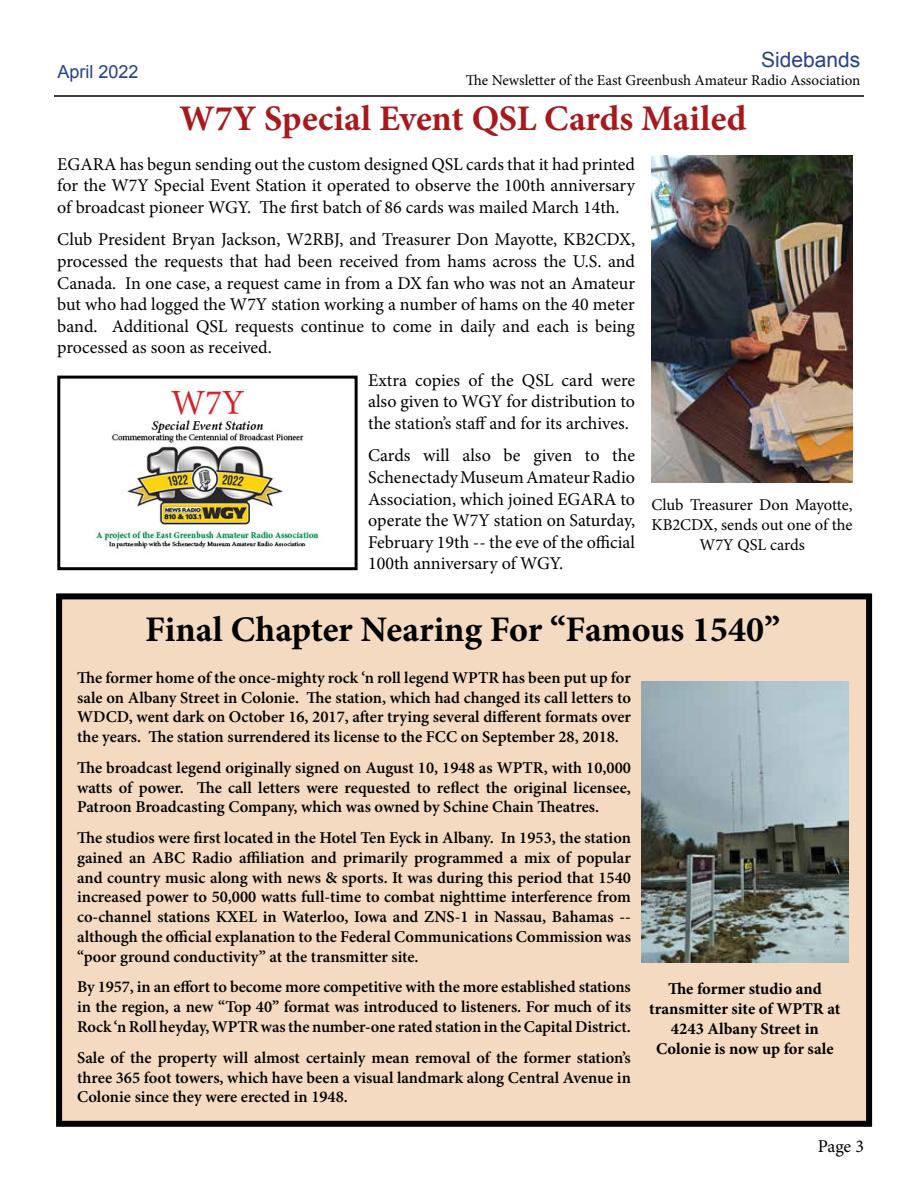
<style>
.page{position:relative;width:918px;height:1188px;background:#fff}
.page>*{position:absolute;margin:0;border:0;box-sizing:border-box;transform-origin:0 0}
.t1{font:700 36px "Minion Pro";letter-spacing:-.005em;color:#000}
.t2{font:700 36px "Minion Pro";color:#a7191d}
.t3{font:21px "Arial";color:#25408f}
.t4{font:18px/21.6px "Minion Pro";letter-spacing:-.005em;color:#000;text-align:justify}
.t5{font:18px "Arial";color:#25408f}
.t6{font:600 16.5px/19.8px "Minion Pro";color:#000;text-align:justify}
.t7{font:700 16.5px/19.8px "Minion Pro";letter-spacing:-.005em;color:#000;text-align:center}
.t8{font:16.5px/19.8px "Minion Pro";letter-spacing:-.005em;color:#000;text-align:center}
.t9{font:15px "Minion Pro";letter-spacing:-.005em;color:#000}
</style>
<div class="page">
<hr style="left:54px;top:95px;width:810px;height:2px;background:#000">
<img style="left:652px;top:155px;width:201px;height:328px">
<img style="left:93px;top:389px;width:226px;height:160px">
<div style="left:57px;top:376px;width:301px;height:194px;border:3px solid #000"></div>
<div style="left:59px;top:596px;width:810px;height:528px;background:#f4dac0"></div>
<div style="left:56px;top:593px;width:816px;height:534px;border:6px solid #000"></div>
<img style="left:641px;top:682px;width:207px;height:280px">
<p class="t5" style="left:58px;top:60px;width:83px">April 2022</p>
<p class="t3" style="left:761px;top:46px;width:101px">Sidebands</p>
<p class="t9" style="left:466px;top:70px;width:396px">The Newsletter of the East Greenbush Amateur Radio Association</p>
<h1 class="t2" style="left:180px;top:93px;width:569px">W7Y Special Event QSL Cards Mailed</h1>
<p class="t4" style="left:57px;top:153px;width:579px">EGARA has begun sending out the custom designed QSL cards that it had printed for the W7Y Special Event Station it operated to observe the 100th anniversary of broadcast pioneer WGY. The first batch of 86 cards was mailed March 14th.</p>
<p class="t4" style="left:57px;top:229px;width:579px">Club President Bryan Jackson, W2RBJ, and Treasurer Don Mayotte, KB2CDX, processed the requests that had been received from hams across the U.S. and Canada. In one case, a request came in from a DX fan who was not an Amateur but who had logged the W7Y station working a number of hams on the 40 meter band. Additional QSL requests continue to come in daily and each is being processed as soon as received.</p>
<p class="t4" style="left:368px;top:369px;width:268px">Extra copies of the QSL card were also given to WGY for distribution to the station’s staff and for its archives.</p>
<p class="t4" style="left:368px;top:445px;width:268px">Cards will also be given to the Schenectady Museum Amateur Radio Association, which joined EGARA to operate the W7Y station on Saturday, February 19th -- the eve of the official 100th anniversary of WGY.</p>
<p class="t8" style="left:652px;top:495px;width:203px">Club Treasurer Don Mayotte,<br>KB2CDX, sends out one of the<br>W7Y QSL cards</p>
<h1 class="t1" style="left:145px;top:605px;width:636px">Final Chapter Nearing For “Famous 1540”</h1>
<p class="t6" style="left:77px;top:668px;width:555px">The former home of the once-mighty rock ‘n roll legend WPTR has been put up for sale on Albany Street in Colonie. The station, which had changed its call letters to WDCD, went dark on October 16, 2017, after trying several different formats over the years. The station surrendered its license to the FCC on September 28, 2018.</p>
<p class="t6" style="left:77px;top:758px;width:555px">The broadcast legend originally signed on August 10, 1948 as WPTR, with 10,000 watts of power. The call letters were requested to reflect the original licensee, Patroon Broadcasting Company, which was owned by Schine Chain Theatres.</p>
<p class="t6" style="left:77px;top:828px;width:555px">The studios were first located in the Hotel Ten Eyck in Albany. In 1953, the station gained an ABC Radio affiliation and primarily programmed a mix of popular and country music along with news &amp; sports. It was during this period that 1540 increased power to 50,000 watts full-time to combat nighttime interference from co-channel stations KXEL in Waterloo, Iowa and ZNS-1 in Nassau, Bahamas -- although the official explanation to the Federal Communications Commission was “poor ground conductivity” at the transmitter site.</p>
<p class="t6" style="left:77px;top:977px;width:555px">By 1957, in an effort to become more competitive with the more established stations in the region, a new “Top 40” format was introduced to listeners. For much of its Rock ‘n Roll heyday, WPTR was the number-one rated station in the Capital District.</p>
<p class="t6" style="left:77px;top:1047px;width:555px">Sale of the property will almost certainly mean removal of the former station’s three 365 foot towers, which have been a visual landmark along Central Avenue in Colonie since they were erected in 1948.</p>
<p class="t7" style="left:649px;top:979px;width:193px">The former studio and transmitter site of WPTR at<br>4243 Albany Street in<br>Colonie is now up for sale</p>
<p class="t4" style="left:818px;top:1135px;width:48px">Page 3</p>
</div>
